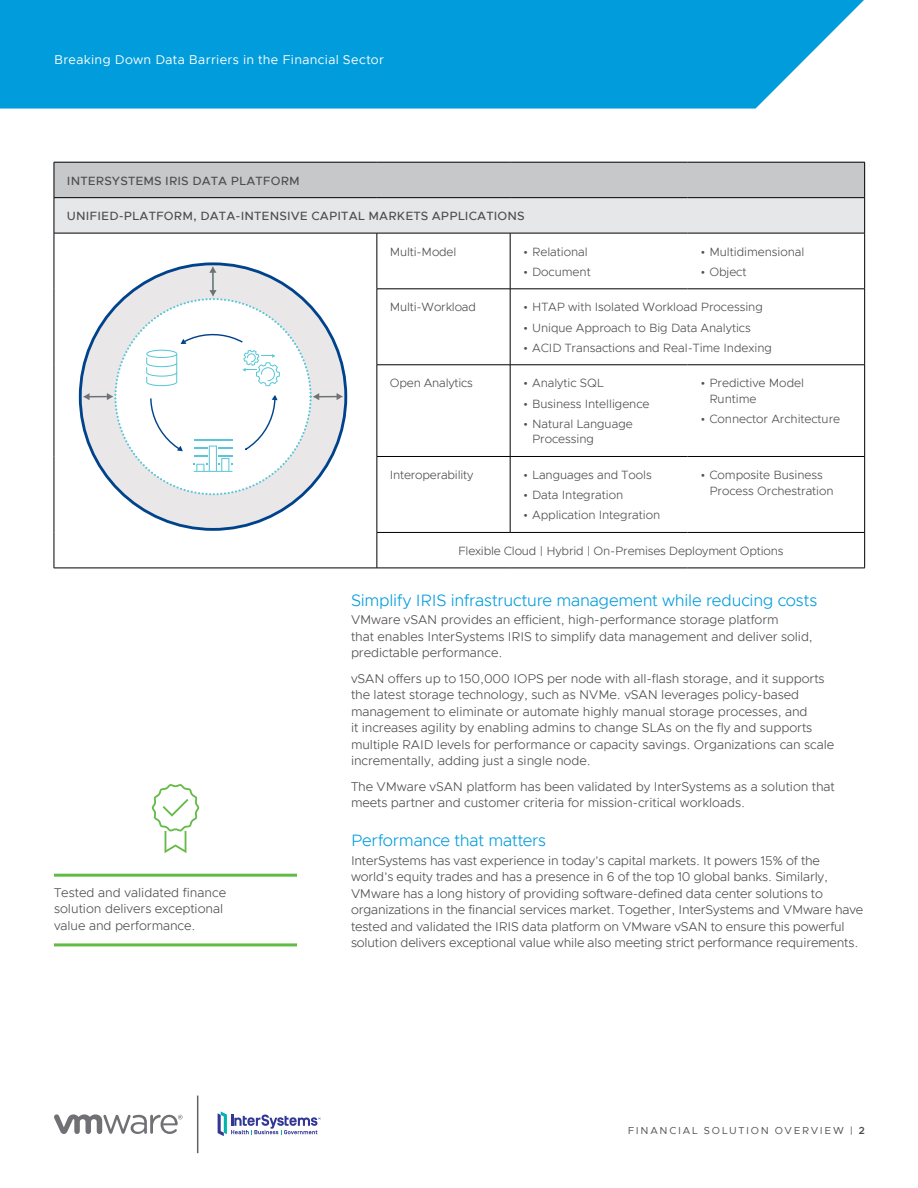
<style>
.page{position:relative;width:918px;height:1188px;background:#fff}
.page>*{position:absolute;margin:0;border:0;box-sizing:border-box;transform-origin:0 0}
.t1{font:300 16.5px "Metropolis";letter-spacing:-.015em;color:#009cdc}
.t2{font:300 12.75px/16.5px "Metropolis";letter-spacing:-.005em;color:#4d4d4f}
.t3{font:12.75px "Metropolis";letter-spacing:.025em;color:#fff}
.t4{font:300 12px/15.8px "Metropolis";letter-spacing:-.005em;color:#4d4d4f}
.t5{font:500 12px "Metropolis";letter-spacing:.01em;color:#4d4d4f}
.t6{font:10.2px "Metropolis";letter-spacing:.165em;color:#4d4d4f}
.s1{font-weight:600}
</style>
<div class="page">
<svg style="left:54px;top:1114px;width:129px;height:20px"></svg>
<svg style="left:0;top:0;width:864px;height:109px;background:#10a2de"></svg>
<svg style="left:218px;top:1111px;width:103px;height:25px"></svg>
<hr style="left:197px;top:1096px;width:1px;height:57px;background:#636165">
<div style="left:54px;top:162px;width:811px;height:36px;background:#c7c8ca"></div>
<div style="left:54px;top:198px;width:811px;height:35px;background:#e6e7e8"></div>
<svg style="left:55px;top:234px;width:809px;height:334px"></svg>
<hr style="left:54px;top:198px;width:1px;height:35px;background:#000">
<hr style="left:864px;top:198px;width:1px;height:35px;background:#000">
<hr style="left:54px;top:233px;width:323px;height:1px;background:#000">
<hr style="left:54px;top:233px;width:1px;height:56px;background:#000">
<hr style="left:377px;top:233px;width:133px;height:1px;background:#000">
<hr style="left:377px;top:233px;width:1px;height:56px;background:#000">
<hr style="left:510px;top:233px;width:177px;height:1px;background:#000">
<hr style="left:510px;top:233px;width:1px;height:56px;background:#000">
<hr style="left:687px;top:233px;width:178px;height:1px;background:#000">
<hr style="left:864px;top:233px;width:1px;height:56px;background:#000">
<hr style="left:54px;top:289px;width:1px;height:76px;background:#000">
<hr style="left:377px;top:289px;width:133px;height:1px;background:#000">
<hr style="left:377px;top:289px;width:1px;height:76px;background:#000">
<hr style="left:510px;top:289px;width:177px;height:1px;background:#000">
<hr style="left:510px;top:289px;width:1px;height:76px;background:#000">
<hr style="left:687px;top:289px;width:178px;height:1px;background:#000">
<hr style="left:864px;top:289px;width:1px;height:76px;background:#000">
<hr style="left:54px;top:365px;width:1px;height:91px;background:#000">
<hr style="left:377px;top:365px;width:133px;height:1px;background:#000">
<hr style="left:377px;top:365px;width:1px;height:91px;background:#000">
<hr style="left:510px;top:365px;width:177px;height:1px;background:#000">
<hr style="left:510px;top:365px;width:1px;height:91px;background:#000">
<hr style="left:687px;top:365px;width:178px;height:1px;background:#000">
<hr style="left:864px;top:365px;width:1px;height:91px;background:#000">
<hr style="left:54px;top:456px;width:1px;height:76px;background:#000">
<hr style="left:377px;top:456px;width:133px;height:1px;background:#000">
<hr style="left:377px;top:457px;width:1px;height:75px;background:#000">
<hr style="left:510px;top:456px;width:177px;height:1px;background:#000">
<hr style="left:510px;top:457px;width:1px;height:75px;background:#000">
<hr style="left:687px;top:456px;width:178px;height:1px;background:#000">
<hr style="left:864px;top:457px;width:1px;height:75px;background:#000">
<hr style="left:54px;top:532px;width:1px;height:36px;background:#000">
<hr style="left:377px;top:532px;width:133px;height:1px;background:#000">
<hr style="left:377px;top:533px;width:1px;height:35px;background:#000">
<hr style="left:510px;top:532px;width:177px;height:1px;background:#000">
<hr style="left:687px;top:532px;width:178px;height:1px;background:#000">
<hr style="left:864px;top:533px;width:1px;height:35px;background:#000">
<hr style="left:54px;top:568px;width:323px;height:1px;background:#000">
<hr style="left:377px;top:568px;width:133px;height:1px;background:#000">
<hr style="left:510px;top:568px;width:177px;height:1px;background:#000">
<hr style="left:687px;top:568px;width:178px;height:1px;background:#000">
<hr style="left:54px;top:162px;width:323px;height:1px;background:#000">
<hr style="left:54px;top:162px;width:1px;height:35px;background:#000">
<hr style="left:377px;top:162px;width:133px;height:1px;background:#000">
<hr style="left:510px;top:162px;width:177px;height:1px;background:#000">
<hr style="left:687px;top:162px;width:178px;height:1px;background:#000">
<hr style="left:864px;top:162px;width:1px;height:35px;background:#000">
<hr style="left:54px;top:197px;width:323px;height:1px;background:#000">
<hr style="left:377px;top:197px;width:133px;height:1px;background:#000">
<hr style="left:510px;top:197px;width:177px;height:1px;background:#000">
<hr style="left:687px;top:197px;width:178px;height:1px;background:#000">
<div style="left:80px;top:264px;width:266px;height:265px;background:#e9e7e7;border-radius:50%"></div>
<div style="left:115px;top:299px;width:196px;height:195px;background:#fff;border-radius:50%"></div>
<svg style="left:209px;top:267px;width:8px;height:29px"></svg>
<svg style="left:83px;top:393px;width:30px;height:7px"></svg>
<svg style="left:313px;top:393px;width:30px;height:7px"></svg>
<svg style="left:142px;top:326px;width:142px;height:146px"></svg>
<svg style="left:152px;top:784px;width:47px;height:69px"></svg>
<hr style="left:54px;top:874px;width:243px;height:3px;background:#62bb46">
<hr style="left:54px;top:943px;width:243px;height:3px;background:#62bb46">
<p class="t3" style="left:54px;top:52px;width:332px">Breaking Down Data Barriers in the Financial Sector</p>
<p class="t5" style="left:67px;top:173px;width:234px">INTERSYSTEMS IRIS DATA PLATFORM</p>
<p class="t5" style="left:67px;top:209px;width:459px">UNIFIED-PLATFORM, DATA‑ INTENSIVE CAPITAL MARKETS APPLICATIONS</p>
<p class="t4" style="left:390px;top:244px;width:68px">Multi‑Model</p>
<p class="t4" style="left:523px;top:244px;width:66px">• Relational</p>
<p class="t4" style="left:523px;top:264px;width:69px">• Document</p>
<p class="t4" style="left:700px;top:244px;width:106px">• Multidimensional</p>
<p class="t4" style="left:700px;top:264px;width:48px">• Object</p>
<p class="t4" style="left:390px;top:299px;width:88px">Multi‑Workload</p>
<p class="t4" style="left:523px;top:299px;width:241px">• HTAP with Isolated Workload Processing</p>
<p class="t4" style="left:523px;top:320px;width:229px">• Unique Approach to Big Data Analytics</p>
<p class="t4" style="left:523px;top:340px;width:250px">• ACID Transactions and Real‑Time Indexing</p>
<p class="t4" style="left:390px;top:375px;width:85px">Open Analytics</p>
<p class="t4" style="left:523px;top:375px;width:82px">• Analytic SQL</p>
<p class="t4" style="left:523px;top:395px;width:128px">• Business Intelligence</p>
<p class="t4" style="left:532px;top:416px;width:102px;text-indent:-9px">• Natural Language<br>Processing</p>
<p class="t4" style="left:709px;top:375px;width:96px;text-indent:-9px">• Predictive Model<br>Runtime</p>
<p class="t4" style="left:700px;top:411px;width:141px">• Connector Architecture</p>
<p class="t2" style="left:54px;top:884px;width:174px">Tested and validated finance solution delivers exceptional value and performance.</p>
<p class="t4" style="left:390px;top:467px;width:85px">Interoperability</p>
<p class="t4" style="left:523px;top:467px;width:130px">• Languages and Tools</p>
<p class="t4" style="left:523px;top:487px;width:102px">• Data Integration</p>
<p class="t4" style="left:523px;top:507px;width:139px">• Application Integration</p>
<p class="t4" style="left:709px;top:467px;width:126px;text-indent:-9px">• Composite Business<br>Process Orchestration</p>
<p class="t4" style="left:458px;top:543px;width:327px">Flexible Cloud | Hybrid | On‑Premises Deployment Options</p>
<p class="t1" style="left:351px;top:590px;width:468px">Simplify IRIS infrastructure management while reducing costs</p>
<p class="t2" style="left:351px;top:612px;width:463px">VMware vSAN provides an efficient, high‑performance storage platform<br>that enables InterSystems IRIS to simplify data management and deliver solid, predictable performance.</p>
<p class="t2" style="left:351px;top:670px;width:485px">vSAN offers up to 150,000 IOPS per node with all‑flash storage, and it supports the latest storage technology, such as NVMe. vSAN leverages policy- based management to eliminate or automate highly manual storage processes, and<br>it increases agility by enabling admins to change SLAs on the fly and supports multiple RAID levels for performance or capacity savings. Organizations can scale incrementally, adding just a single node.</p>
<p class="t2" style="left:351px;top:778px;width:485px">The VMware vSAN platform has been validated by InterSystems as a solution that meets partner and customer criteria for mission‑critical workloads.</p>
<p class="t1" style="left:351px;top:830px;width:197px">Performance that matters</p>
<p class="t2" style="left:351px;top:852px;width:514px">InterSystems has vast experience in today’s capital markets. It powers 15% of the world’s equity trades and has a presence in 6 of the top 10 global banks. Similarly, VMware has a long history of providing software‑defined data center solutions to organizations in the financial services market. Together, InterSystems and VMware have tested and validated the IRIS data platform on VMware vSAN to ensure this powerful solution delivers exceptional value while also meeting strict performance requirements.</p>
<p class="t6" style="left:628px;top:1124px;width:239px">FINANCIAL SOLUTION OVERVIEW | <span class="s1">2</span></p>
</div>
